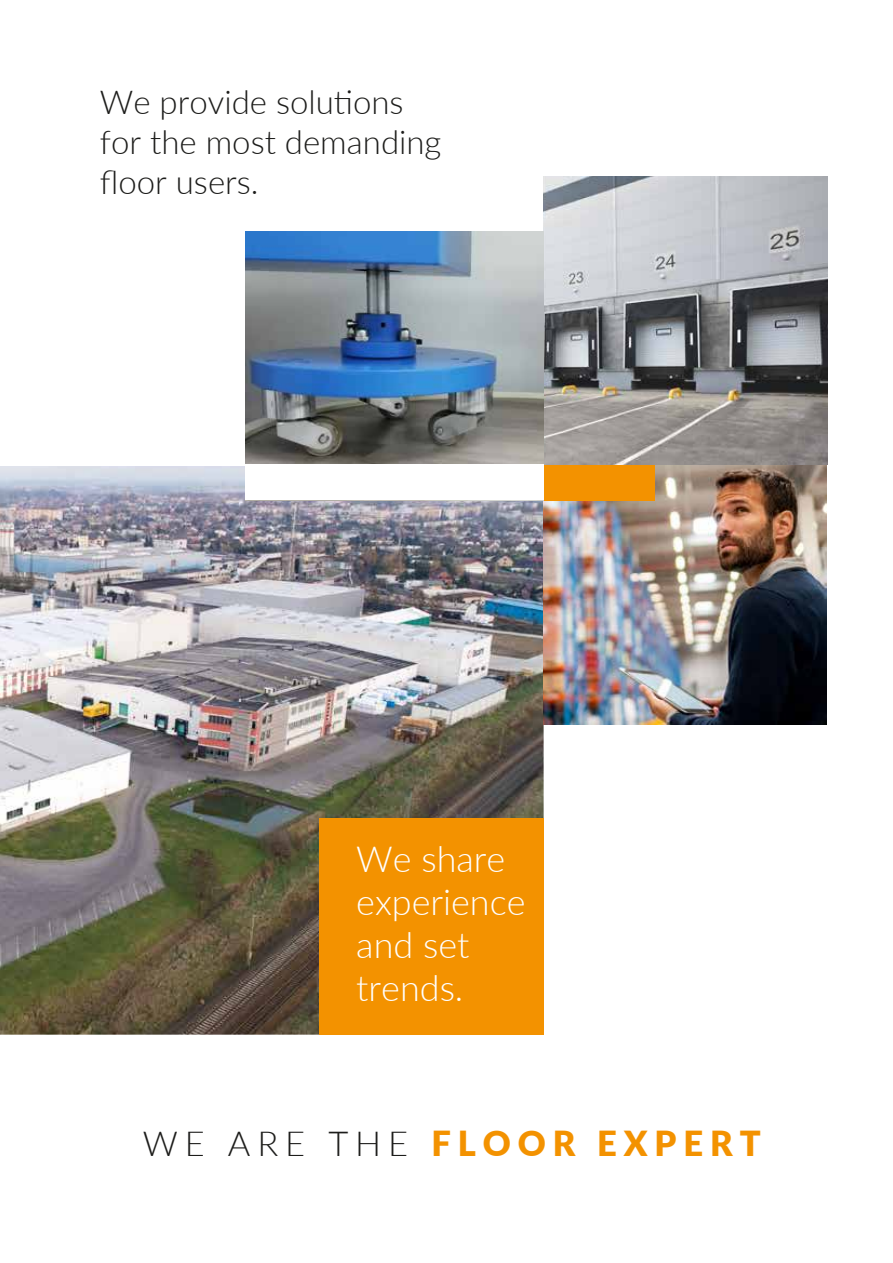
<style>
.page{position:relative;width:893px;height:1263px;background:#fff}
.page>*{position:absolute;margin:0;border:0;box-sizing:border-box;transform-origin:0 0}
.t1{font:300 36px/43.2px "Lato";color:#fff}
.t2{font:900 34.5px "Lato";letter-spacing:.2em;color:#f39200}
.t3{font:300 33px/39.6px "Lato";color:#1d1d1b}
.s1{font-weight:300;color:#1d1d1b}
</style>
<div class="page">
<img style="left:0;top:466px;width:544px;height:569px">
<img style="left:544px;top:177px;width:283px;height:547px">
<img style="left:245px;top:232px;width:299px;height:232px">
<div style="left:319px;top:818px;width:224px;height:216px;background:#f39200"></div>
<div style="left:544px;top:465px;width:111px;height:35px;background:#f39200"></div>
<div style="left:245px;top:464px;width:299px;height:36px;background:#fff"></div>
<p class="t3" style="left:100px;top:81px;width:343px">We provide solutions for the most demanding floor users.</p>
<p class="t1" style="left:356px;top:836px;width:171px">We share experience and set trends.</p>
<p class="t2" style="left:143px;top:1117px;width:619px"><span class="s1">WE ARE THE</span> FLOOR EXPERT</p>
</div>
